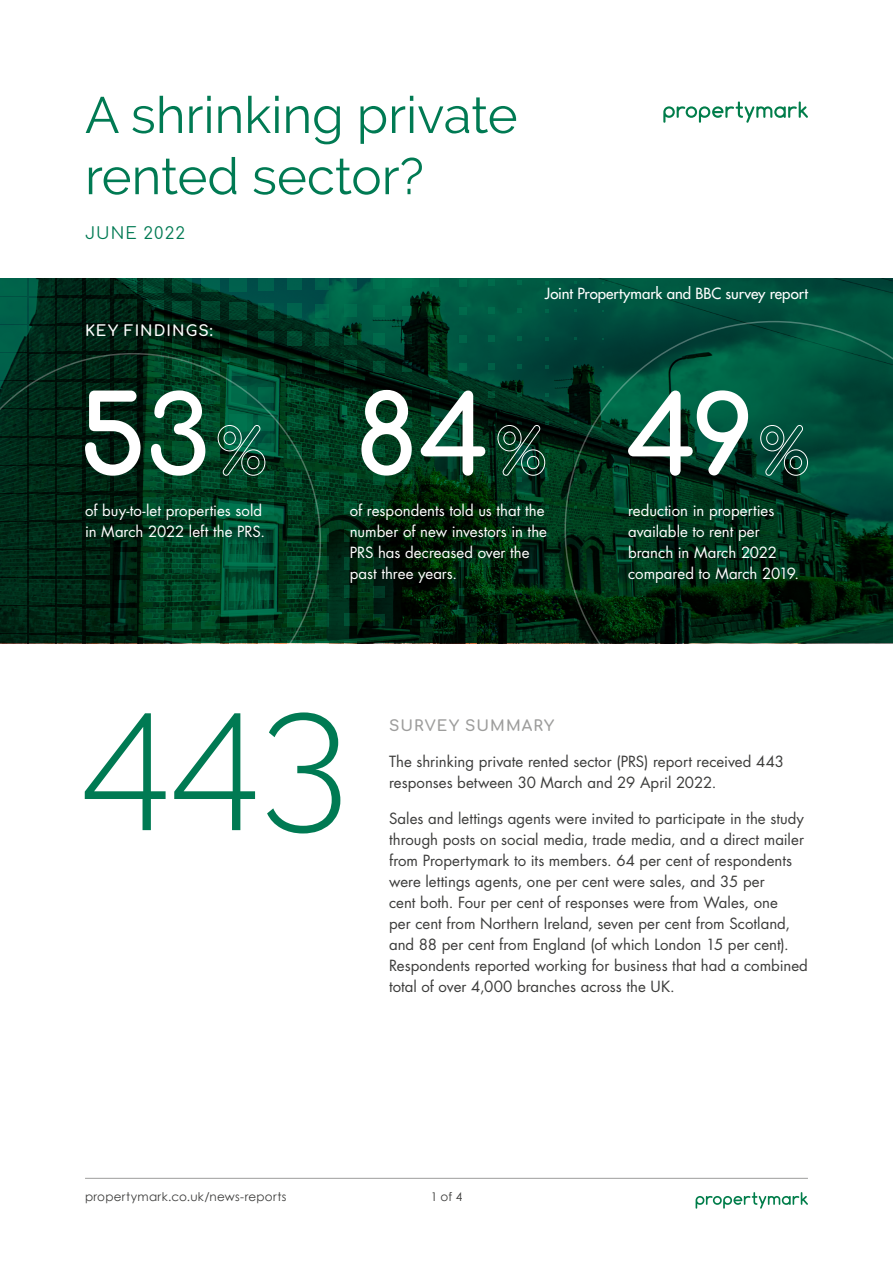
<style>
.page{position:relative;width:893px;height:1263px;background:#fff}
.page>*{position:absolute;margin:0;border:0;box-sizing:border-box;transform-origin:0 0}
.t1{font:51px/61.2px "Raleway";color:#007a53}
.t2{font:16.5px "Comfortaa";letter-spacing:.065em;color:#007a53}
.t3{font:15px/21px "Futura Std";color:#3c3c3b}
.t4{font:15px/21px "Futura Std";color:#fff}
.t5{font:500 15px "Futura Std";letter-spacing:-.005em;color:#fff}
.t6{font:700 15px "Comfortaa";letter-spacing:.075em;color:#9d9d9c}
.t7{font:700 15px "Comfortaa";letter-spacing:.07em;color:#fff}
.t8{font:12px "Century Gothic";letter-spacing:.02em;color:#3c3c3b}
</style>
<div class="page">
<hr style="left:85px;top:1178px;width:723px;height:1px;background:#9d9d9c">
<svg style="left:696px;top:1192px;width:112px;height:16px"></svg>
<svg style="left:663px;top:101px;width:145px;height:22px"></svg>
<div style="left:431px;top:278px;width:8px;height:9px;background:#006b4c"></div>
<div style="left:402px;top:278px;width:10px;height:9px;background:#007751"></div>
<div style="left:373px;top:277px;width:11px;height:11px;background:#00724f"></div>
<svg style="left:344px;top:278px;width:13px;height:1px"></svg>
<svg style="left:316px;top:278px;width:13px;height:1px"></svg>
<svg style="left:287px;top:278px;width:15px;height:1px"></svg>
<svg style="left:258px;top:278px;width:16px;height:1px"></svg>
<svg style="left:230px;top:278px;width:17px;height:1px"></svg>
<svg style="left:201px;top:278px;width:18px;height:1px"></svg>
<div style="left:172px;top:273px;width:20px;height:19px;background:linear-gradient(to right,#fff,#fff)"></div>
<svg style="left:144px;top:278px;width:20px;height:1px"></svg>
<svg style="left:0;top:279px;width:893px;height:364px;background:#003823"></svg>
<svg style="left:0;top:353px;width:321px;height:291px;background:#01351e"></svg>
<svg style="left:564px;top:321px;width:329px;height:323px;background:#013924"></svg>
<svg style="left:217px;top:424px;width:49px;height:52px;background:#23624b"></svg>
<svg style="left:760px;top:424px;width:48px;height:52px;background:#246051"></svg>
<svg style="left:85px;top:390px;width:120px;height:86px"></svg>
<svg style="left:361px;top:390px;width:188px;height:92px"></svg>
<svg style="left:628px;top:390px;width:120px;height:86px"></svg>
<svg style="left:85px;top:712px;width:255px;height:121px"></svg>
<h1 class="t1" style="left:85px;top:84px;width:434px">A shrinking private rented sector?</h1>
<p class="t2" style="left:85px;top:218px;width:101px">JUNE 2022</p>
<p class="t7" style="left:85px;top:317px;width:129px">KEY FINDINGS:</p>
<p class="t5" style="left:545px;top:284px;width:265px">Joint Propertymark and BBC survey report</p>
<p class="t4" style="left:85px;top:500px;width:182px">of buy-to-let properties sold in March 2022 left the PRS.</p>
<p class="t4" style="left:350px;top:500px;width:199px">of respondents told us that the number of new investors in the<br>PRS has decreased over the past three years.</p>
<p class="t4" style="left:628px;top:500px;width:172px">reduction in properties available to rent per branch in March 2022 compared to March 2019.</p>
<p class="t6" style="left:389px;top:712px;width:167px">SURVEY SUMMARY</p>
<p class="t3" style="left:389px;top:751px;width:396px">The shrinking private rented sector (PRS) report received 443 responses between 30 March and 29 April 2022.</p>
<p class="t3" style="left:389px;top:808px;width:420px">Sales and lettings agents were invited to participate in the study through posts on social media, trade media, and a direct mailer from Propertymark to its members. 64 per cent of respondents were lettings agents, one per cent were sales, and 35 per<br>cent both. Four per cent of responses were from Wales, one<br>per cent from Northern Ireland, seven per cent from Scotland, and 88 per cent from England (of which London 15 per cent).<br>Respondents reported working for business that had a combined total of over 4,000 branches across the UK.</p>
<p class="t8" style="left:85px;top:1188px;width:203px">propertymark.co.uk/news-reports</p>
<p class="t8" style="left:431px;top:1188px;width:33px">1 of 4</p>
</div>
